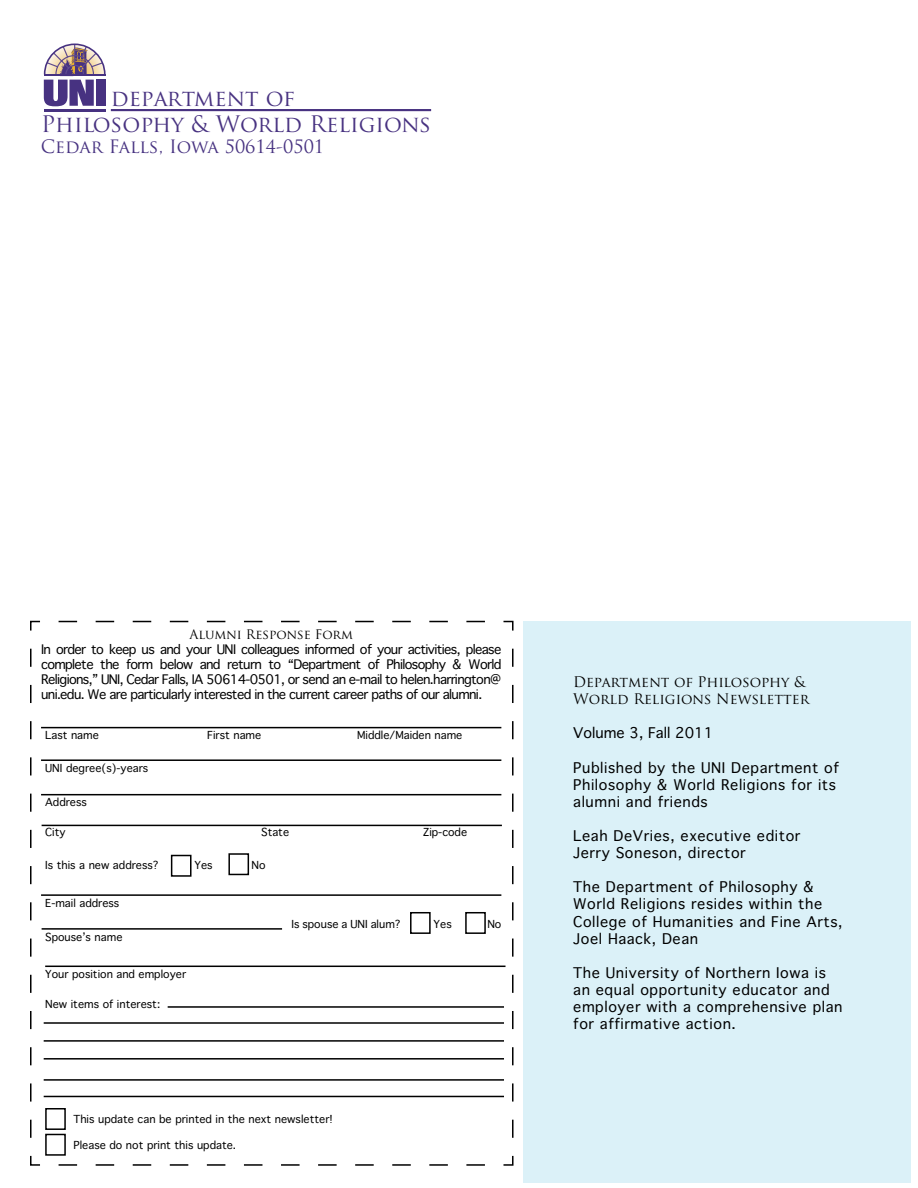
<style>
.page{position:relative;width:918px;height:1188px;background:#fff}
.page>*{position:absolute;margin:0;border:0;box-sizing:border-box;transform-origin:0 0}
.t1{font:22.2px "Trajan Pro";color:#483281}
.t2{font:18px "Trajan Pro";color:#473281}
.t3{font:14.25px/17.1px "Thonburi";letter-spacing:.04em;color:#000}
.t4{font:14.25px/17.1px "Trajan Pro";color:#000}
.t5{font:14.25px "Thonburi";color:#000}
.t6{font:12.9px "Trajan Pro";color:#000}
.t7{font:12.75px/15px "Thonburi";letter-spacing:-.05em;color:#000;text-align:justify}
.t8{font:10.65px "Thonburi";color:#000}
</style>
<div class="page">
<div style="left:523px;top:621px;width:387px;height:561px;background:#dbf1f8"></div>
<svg style="left:30px;top:620px;width:484px;height:546px"></svg>
<hr style="left:41px;top:727px;width:460px;height:1px;background:#000">
<hr style="left:44px;top:1096px;width:460px;height:1px;background:#000">
<hr style="left:44px;top:1079px;width:460px;height:2px;background:#000">
<hr style="left:44px;top:1058px;width:460px;height:2px;background:#000">
<hr style="left:44px;top:1040px;width:460px;height:2px;background:#000">
<hr style="left:44px;top:1022px;width:460px;height:2px;background:#000">
<hr style="left:45px;top:966px;width:461px;height:1px;background:#000">
<hr style="left:42px;top:928px;width:240px;height:2px;background:#000">
<hr style="left:41px;top:894px;width:460px;height:2px;background:#000">
<hr style="left:41px;top:759px;width:460px;height:2px;background:#000">
<hr style="left:41px;top:794px;width:460px;height:1px;background:#000">
<hr style="left:42px;top:825px;width:460px;height:1px;background:#000">
<hr style="left:168px;top:1006px;width:336px;height:2px;background:#000">
<div style="left:45px;top:1108px;width:21px;height:22px;border:2px solid #000"></div>
<div style="left:171px;top:855px;width:21px;height:22px;border:2px solid #000"></div>
<div style="left:228px;top:853px;width:21px;height:22px;border:2px solid #000"></div>
<div style="left:410px;top:912px;width:21px;height:22px;border:2px solid #000"></div>
<div style="left:465px;top:912px;width:21px;height:22px;border:2px solid #000"></div>
<div style="left:45px;top:1134px;width:21px;height:22px;border:2px solid #000"></div>
<hr style="left:111px;top:109px;width:320px;height:2px;background:#483281">
<hr style="left:44px;top:109px;width:62px;height:2px;background:#473281">
<svg style="left:44px;top:43px;width:62px;height:63px"></svg>
<div style="left:96px;top:80px;width:9px;height:26px;background:#473281"></div>
<h1 class="t1" style="left:111px;top:84px;width:186px">department of</h1>
<h1 class="t1" style="left:41px;top:110px;width:392px">Philosophy &amp; World Religions</h1>
<p class="t2" style="left:41px;top:135px;width:285px">Cedar Falls, Iowa 50614-0501</p>
<p class="t6" style="left:189px;top:627px;width:165px">Alumni Response Form</p>
<p class="t7" style="left:41px;top:642px;width:462px">In order to keep us and your UNI colleagues informed of your activities, please complete the form below and return to “Department of Philosophy &amp; World Religions,” UNI, Cedar Falls, IA 50614-0501, or send an e-mail to helen.harrington@ uni.edu. We are particularly interested in the current career paths of our alumni.</p>
<p class="t8" style="left:45px;top:726px;width:55px">Last name</p>
<p class="t8" style="left:207px;top:726px;width:56px">First name</p>
<p class="t8" style="left:357px;top:726px;width:107px">Middle/Maiden name</p>
<p class="t8" style="left:45px;top:759px;width:105px">UNI degree(s)-years</p>
<p class="t8" style="left:45px;top:793px;width:43px">Address</p>
<p class="t8" style="left:45px;top:824px;width:22px">City</p>
<p class="t8" style="left:261px;top:824px;width:30px">State</p>
<p class="t8" style="left:423px;top:824px;width:46px">Zip-code</p>
<p class="t8" style="left:45px;top:857px;width:115px">Is this a new address?</p>
<p class="t8" style="left:194px;top:857px;width:20px">Yes</p>
<p class="t8" style="left:252px;top:857px;width:16px">No</p>
<p class="t8" style="left:45px;top:894px;width:76px">E-mail address</p>
<p class="t8" style="left:291px;top:916px;width:111px">Is spouse a UNI alum?</p>
<p class="t8" style="left:434px;top:916px;width:20px">Yes</p>
<p class="t8" style="left:487px;top:916px;width:16px">No</p>
<p class="t8" style="left:45px;top:929px;width:79px">Spouse’s name</p>
<p class="t8" style="left:45px;top:966px;width:142px">Your position and employer</p>
<p class="t8" style="left:45px;top:995px;width:117px">New items of interest:</p>
<p class="t8" style="left:74px;top:1110px;width:261px">This update can be printed in the next newsletter!</p>
<p class="t8" style="left:74px;top:1136px;width:164px">Please do not print this update.</p>
<p class="t4" style="left:573px;top:673px;width:238px">Department of Philosophy &amp;<br>World Religions Newsletter</p>
<p class="t5" style="left:573px;top:721px;width:142px">Volume 3, Fall 2011</p>
<p class="t3" style="left:573px;top:759px;width:267px">Published by the UNI Department of<br>Philosophy &amp; World Religions for its alumni and friends</p>
<p class="t3" style="left:573px;top:827px;width:229px">Leah DeVries, executive editor<br>Jerry Soneson, director</p>
<p class="t3" style="left:573px;top:878px;width:271px">The Department of Philosophy &amp;<br>World Religions resides within the<br>College of Humanities and Fine Arts,<br>Joel Haack, Dean</p>
<p class="t3" style="left:573px;top:964px;width:271px">The University of Northern Iowa is an equal opportunity educator and employer with a comprehensive plan for affirmative action.</p>
</div>
